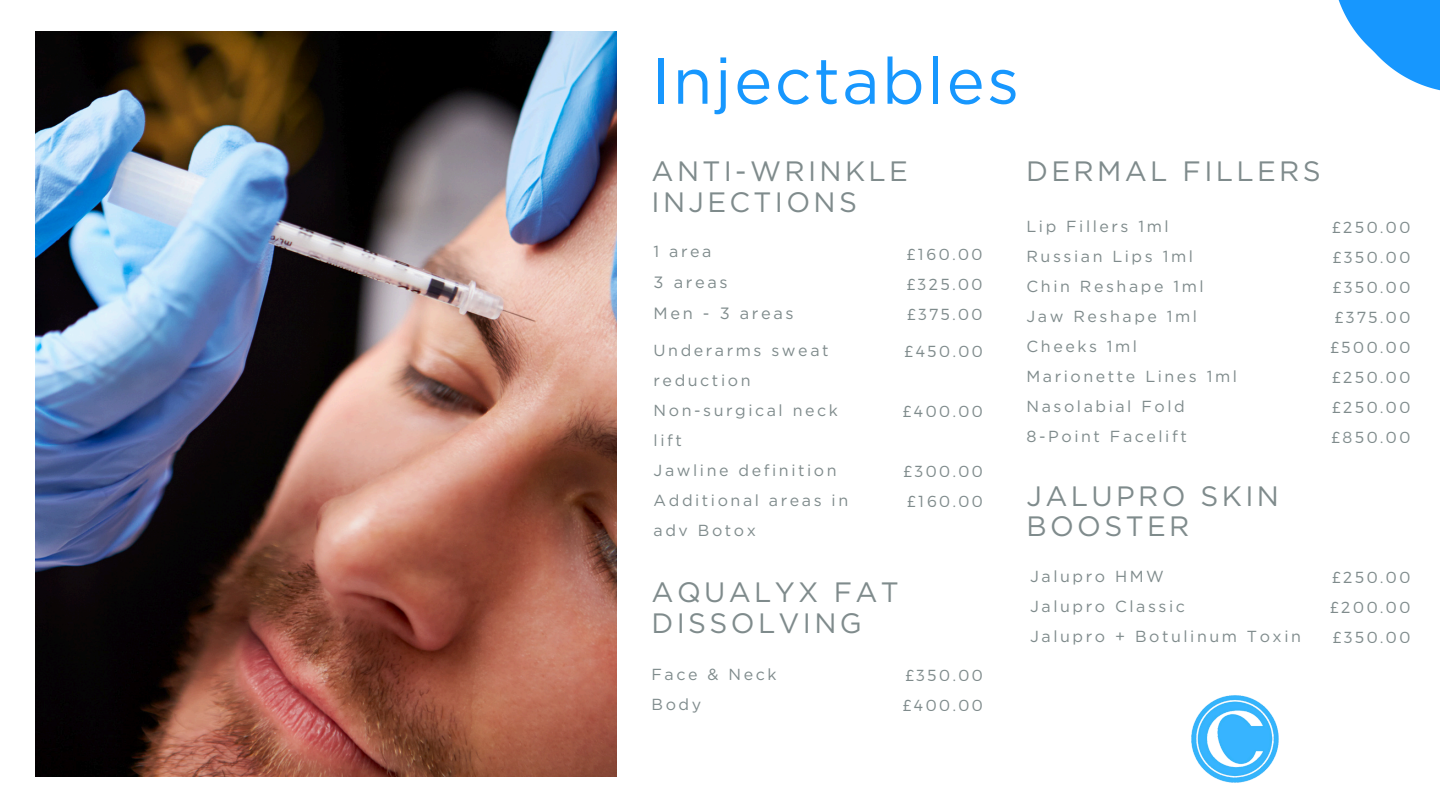
<style>
.page{position:relative;width:1440px;height:810px;background:#fff}
.page>*{position:absolute;margin:0;border:0;box-sizing:border-box;transform-origin:0 0}
.t1{font:64.7px "Gotham";letter-spacing:.035em;color:#1797fe}
.t2{font:28px/30.8px "Gotham";letter-spacing:.12em;color:#7f8b8c}
.t3{font:16.4px "Gotham";letter-spacing:.16em;color:#7f8b8c}
.t4{font:16px/30px "Gotham";letter-spacing:.16em;color:#7f8b8c}
.t5{font:300 16px "Montserrat";letter-spacing:.16em;color:#7f8b8c}
</style>
<div class="page">
<img style="left:36px;top:32px;width:580px;height:744px">
<svg style="left:1338px;top:0;width:102px;height:91px"></svg>
<img style="left:1191px;top:695px;width:88px;height:88px">
<p class="t1" style="left:652px;top:42px;width:369px">Injectables</p>
<p class="t2" style="left:652px;top:155px;width:258px">ANTI-WRINKLE<br>INJECTIONS</p>
<p class="t2" style="left:1026px;top:156px;width:296px">DERMAL FILLERS</p>
<p class="t4" style="left:1027px;top:211px;width:144px">Lip Fillers 1ml</p>
<p class="t4" style="left:1027px;top:241px;width:168px">Russian Lips 1ml</p>
<p class="t4" style="left:1027px;top:271px;width:179px">Chin Reshape 1ml</p>
<p class="t4" style="left:1027px;top:301px;width:172px">Jaw Reshape 1ml</p>
<p class="t4" style="left:1027px;top:331px;width:112px">Cheeks 1ml</p>
<p class="t4" style="left:1027px;top:361px;width:212px">Marionette Lines 1ml</p>
<p class="t4" style="left:1027px;top:391px;width:160px">Nasolabial Fold</p>
<p class="t4" style="left:1027px;top:421px;width:162px">8-Point Facelift</p>
<h1 class="t4" style="left:654px;top:236px;width:59px">1 area</h1>
<h2 class="t3" style="left:654px;top:272px;width:76px">3 areas</h2>
<p class="t3" style="left:654px;top:303px;width:142px">Men - 3 areas</p>
<p class="t5" style="left:907px;top:244px;width:77px">£160.00</p>
<p class="t5" style="left:907px;top:274px;width:77px">£325.00</p>
<p class="t5" style="left:907px;top:304px;width:77px">£375.00</p>
<p class="t4" style="left:654px;top:335px;width:177px">Underarms sweat reduction</p>
<p class="t4" style="left:654px;top:395px;width:186px">Non-surgical neck lift</p>
<h2 class="t4" style="left:654px;top:455px;width:185px">Jawline definition</h2>
<h2 class="t4" style="left:654px;top:485px;width:196px">Additional areas in adv Botox</h2>
<p class="t5" style="left:905px;top:341px;width:80px">£450.00</p>
<p class="t5" style="left:903px;top:401px;width:82px">£400.00</p>
<p class="t5" style="left:904px;top:461px;width:81px">£300.00</p>
<p class="t5" style="left:907px;top:491px;width:77px">£160.00</p>
<p class="t2" style="left:1027px;top:480px;width:254px">JALUPRO SKIN<br>BOOSTER</p>
<p class="t4" style="left:1030px;top:561px;width:135px">Jalupro HMW</p>
<p class="t4" style="left:1030px;top:591px;width:156px">Jalupro Classic</p>
<p class="t4" style="left:1030px;top:621px;width:272px">Jalupro + Botulinum Toxin</p>
<p class="t2" style="left:652px;top:577px;width:249px">AQUALYX FAT<br>DISSOLVING</p>
<p class="t4" style="left:652px;top:660px;width:127px">Face &amp; Neck</p>
<p class="t4" style="left:652px;top:690px;width:51px">Body</p>
<p class="t5" style="left:905px;top:665px;width:79px">£350.00</p>
<p class="t5" style="left:903px;top:695px;width:82px">£400.00</p>
<h2 class="t5" style="left:1332px;top:216px;width:80px">£250.00</h2>
<p class="t5" style="left:1333px;top:246px;width:79px">£350.00</p>
<p class="t5" style="left:1333px;top:276px;width:79px">£350.00</p>
<p class="t5" style="left:1335px;top:306px;width:77px">£375.00</p>
<p class="t5" style="left:1330px;top:336px;width:82px">£500.00</p>
<p class="t5" style="left:1332px;top:366px;width:80px">£250.00</p>
<p class="t5" style="left:1332px;top:396px;width:80px">£250.00</p>
<p class="t5" style="left:1331px;top:426px;width:80px">£850.00</p>
<p class="t5" style="left:1332px;top:567px;width:80px">£250.00</p>
<p class="t5" style="left:1330px;top:597px;width:82px">£200.00</p>
<p class="t5" style="left:1333px;top:627px;width:79px">£350.00</p>
</div>
